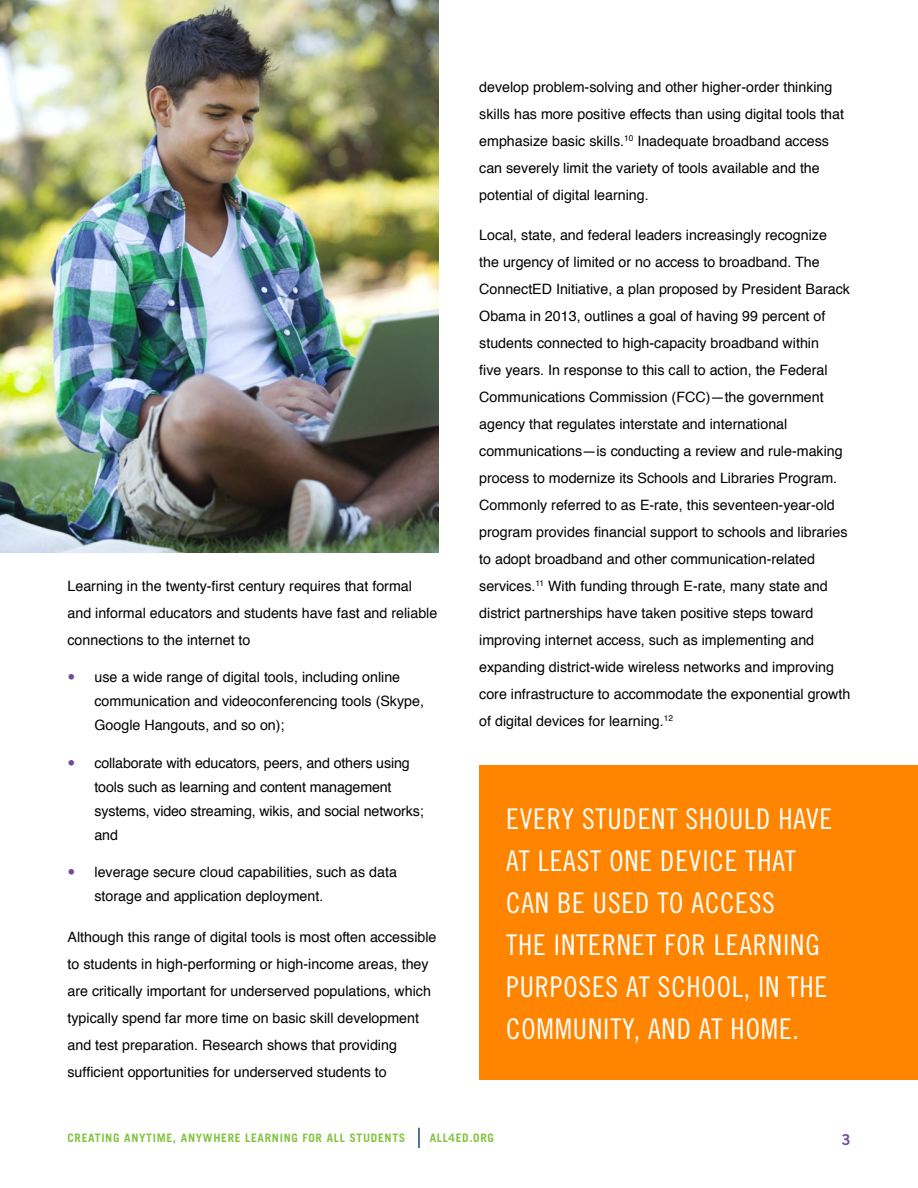
<style>
.page{position:relative;width:918px;height:1188px;background:#fff}
.page>*{position:absolute;margin:0;border:0;box-sizing:border-box;transform-origin:0 0}
.t1{font:28.5px/42px "Trade Gothic Cond Eighteen";letter-spacing:.03em;color:#fff}
.t2{font:15px "Trade Gothic Bold Two";color:#724a9d}
.t3{font:14.25px/27px "Helvetica";color:#000}
.t4{font:700 11.7px "Trade Gothic";letter-spacing:.06em;color:#84c341}
</style>
<div class="page">
<hr style="left:418px;top:1128px;width:2px;height:20px;background:#154a83">
<div style="left:479px;top:766px;width:439px;height:314px;background:#ff8500"></div>
<img style="left:0;top:0;width:439px;height:553px">
<p class="t3" style="left:68px;top:573px;width:371px">Learning in the twenty-first century requires that formal and informal educators and students have fast and reliable connections to the internet to</p>
<p class="t3" style="left:95px;top:666px;width:331px;line-height:24px">use a wide range of digital tools, including online communication and videoconferencing tools (Skype,<br>Google Hangouts, and so on);</p>
<p class="t3" style="left:95px;top:751px;width:331px;line-height:24px">collaborate with educators, peers, and others using tools such as learning and content management systems, video streaming, wikis, and social networks; and</p>
<p class="t3" style="left:95px;top:861px;width:304px;line-height:24px">leverage secure cloud capabilities, such as data storage and application deployment.</p>
<p class="t3" style="left:68px;top:924px;width:371px">Although this range of digital tools is most often accessible to students in high-performing or high-income areas, they are critically important for underserved populations, which typically spend far more time on basic skill development and test preparation. Research shows that providing sufficient opportunities for underserved students to</p>
<p class="t3" style="left:479px;top:74px;width:366px">develop problem-solving and other higher-order thinking skills has more positive effects than using digital tools that emphasize basic skills.<sup>10</sup> Inadequate broadband access can severely limit the variety of tools available and the potential of digital learning.</p>
<p class="t3" style="left:479px;top:222px;width:373px">Local, state, and federal leaders increasingly recognize<br>the urgency of limited or no access to broadband. The ConnectED Initiative, a plan proposed by President Barack Obama in 2013, outlines a goal of having 99 percent of students connected to high-capacity broadband within<br>five years. In response to this call to action, the Federal Communications Commission (FCC)—the government agency that regulates interstate and international communications—is conducting a review and rule-making process to modernize its Schools and Libraries Program.<br>Commonly referred to as E-rate, this seventeen-year-old program provides financial support to schools and libraries to adopt broadband and other communication-related services.<sup>11</sup> With funding through E-rate, many state and district partnerships have taken positive steps toward improving internet access, such as implementing and expanding district-wide wireless networks and improving core infrastructure to accommodate the exponential growth of digital devices for learning.<sup>12</sup></p>
<h1 class="t1" style="left:506px;top:797px;width:327px">EVERY STUDENT SHOULD HAVE<br>AT LEAST ONE DEVICE THAT<br>CAN BE USED TO ACCESS<br>THE INTERNET FOR LEARNING<br>PURPOSES AT SCHOOL, IN THE<br>COMMUNITY, AND AT HOME.</h1>
<p class="t4" style="left:68px;top:1130px;width:339px">CREATING ANYTIME, ANYWHERE LEARNING FOR ALL STUDENTS</p>
<p class="t4" style="left:430px;top:1130px;width:66px">ALL4ED.ORG</p>
<p class="t2" style="left:841px;top:1130px;width:11px">3</p>
</div>
